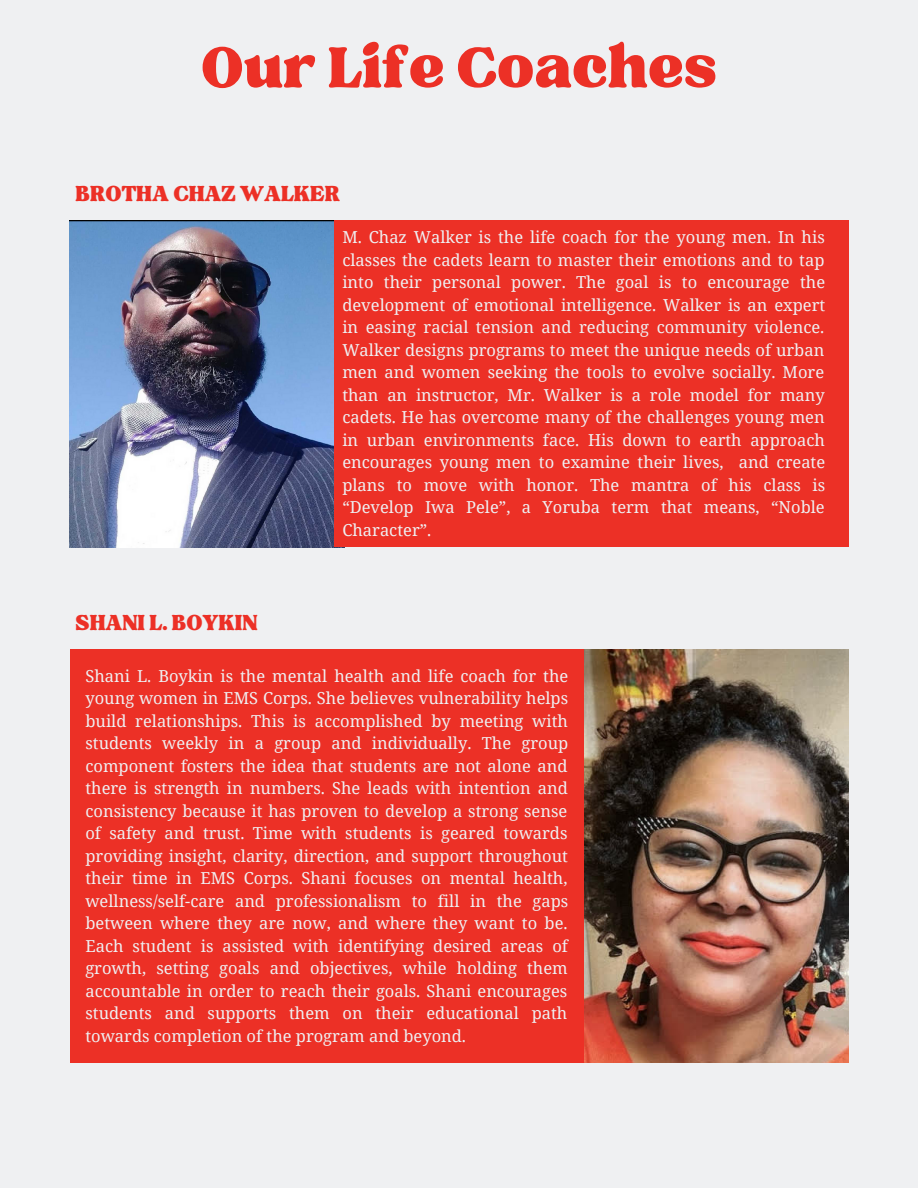
<style>
.page{position:relative;width:918px;height:1188px;background:#eff0f2}
.page>*{position:absolute;margin:0;border:0;box-sizing:border-box;transform-origin:0 0}
.t1{font:79.05px "TAN Tangkiwood Display";color:#ec3026}
.t2{font:30px "TAN Tangkiwood Display";color:#ec3026}
.t3{font:16.5px/22.5px "Noto Serif";color:#eff0f2;text-align:justify}
</style>
<div class="page">
<img style="left:70px;top:220px;width:274px;height:328px">
<div style="left:334px;top:220px;width:514px;height:327px;background:#ec3026"></div>
<img style="left:584px;top:650px;width:264px;height:413px">
<div style="left:70px;top:650px;width:514px;height:413px;background:#ec3026"></div>
<h1 class="t1" style="left:201px;top:38px;width:517px">Our Life Coaches</h1>
<h2 class="t2" style="left:76px;top:182px;width:266px">BROTHA CHAZ WALKER</h2>
<h2 class="t2" style="left:76px;top:611px;width:183px">SHANI L. BOYKIN</h2>
<p class="t3" style="left:342px;top:226px;width:484px">M. Chaz Walker is the life coach for the young men. In his classes the cadets learn to master their emotions and to tap into their personal power. The goal is to encourage the development of emotional intelligence. Walker is an expert in easing racial tension and reducing community violence.<br>Walker designs programs to meet the unique needs of urban men and women seeking the tools to evolve socially. More than an instructor, Mr. Walker is a role model for many cadets. He has overcome many of the challenges young men in urban environments face. His down to earth approach encourages young men to examine their lives, and create plans to move with honor. The mantra of his class is “Develop Iwa Pele”, a Yoruba term that means, “Noble Character”.</p>
<p class="t3" style="left:85px;top:664px;width:484px">Shani L. Boykin is the mental health and life coach for the young women in EMS Corps. She believes vulnerability helps build relationships. This is accomplished by meeting with students weekly in a group and individually. The group component fosters the idea that students are not alone and there is strength in numbers. She leads with intention and consistency because it has proven to develop a strong sense of safety and trust. Time with students is geared towards providing insight, clarity, direction, and support throughout their time in EMS Corps. Shani focuses on mental health, wellness/self-care and professionalism to fill in the gaps between where they are now, and where they want to be.<br>Each student is assisted with identifying desired areas of growth, setting goals and objectives, while holding them accountable in order to reach their goals. Shani encourages students and supports them on their educational path towards completion of the program and beyond.</p>
</div>
